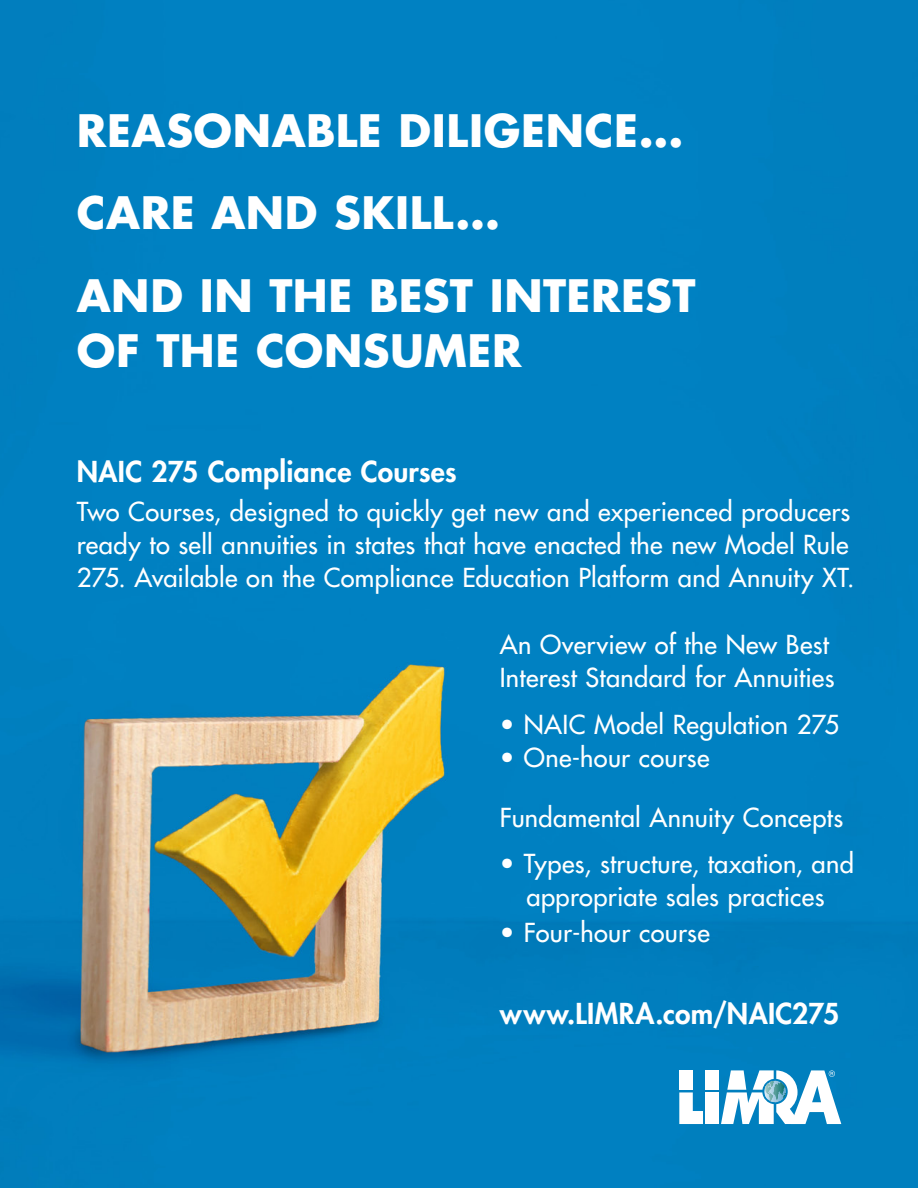
<style>
.page{position:relative;width:918px;height:1188px;background:#fff}
.page>*{position:absolute;margin:0;border:0;box-sizing:border-box;transform-origin:0 0}
.t1{font:700 43.5px/82.5px "Futura Std";letter-spacing:.015em;color:#fff}
.t2{font:800 28.05px "Futura Std";letter-spacing:.01em;color:#fff}
.t3{font:500 25.5px/33px "Futura Std";letter-spacing:.015em;color:#fff}
</style>
<div class="page">
<img style="left:0;top:0;width:918px;height:1188px">
<svg style="left:679px;top:1092px;width:24px;height:32px"></svg>
<div style="left:679px;top:1070px;width:14px;height:20px;background:#fff"></div>
<div style="left:705px;top:1070px;width:14px;height:20px;background:#fff"></div>
<div style="left:705px;top:1092px;width:14px;height:32px;background:#fff"></div>
<svg style="left:721px;top:1070px;width:120px;height:54px"></svg>
<h1 class="t1" style="left:77px;top:89px;width:620px">REASONABLE DILIGENCE...<br>CARE AND SKILL...<br>AND IN THE BEST INTEREST</h1>
<h1 class="t1" style="left:77px;top:309px;width:446px">OF THE CONSUMER</h1>
<p class="t2" style="left:77px;top:454px;width:381px">NAIC 275 Compliance Courses</p>
<p class="t3" style="left:77px;top:496px;width:779px">Two Courses, designed to quickly get new and experienced producers ready to sell annuities in states that have enacted the new Model Rule<br>275. Available on the Compliance Education Platform and Annuity XT.</p>
<p class="t3" style="left:500px;top:628px;width:336px">An Overview of the New Best<br>Interest Standard for Annuities</p>
<p class="t3" style="left:500px;top:708px;width:341px">• NAIC Model Regulation 275</p>
<p class="t3" style="left:500px;top:741px;width:211px">• One-hour course</p>
<p class="t3" style="left:500px;top:801px;width:345px">Fundamental Annuity Concepts</p>
<p class="t3" style="left:500px;top:847px;width:356px;text-align:center">• Types, structure, taxation, and appropriate sales practices</p>
<p class="t3" style="left:500px;top:916px;width:211px">• Four-hour course</p>
<p class="t2" style="left:500px;top:996px;width:341px">www.LIMRA.com/NAIC275</p>
</div>
